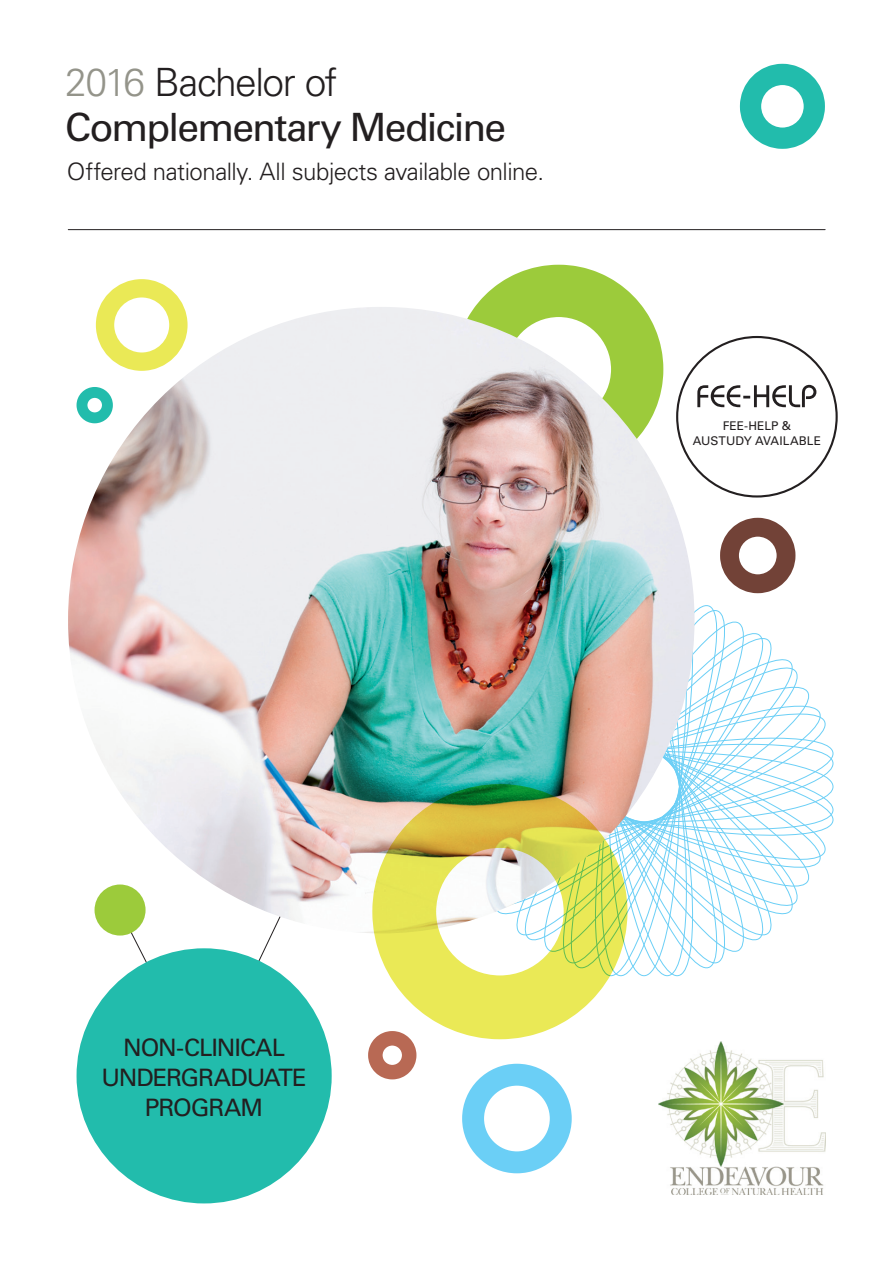
<style>
.page{position:relative;width:893px;height:1263px;background:#fff}
.page>*{position:absolute;margin:0;border:0;box-sizing:border-box;transform-origin:0 0}
.t1{font:39px/45px "Univers LT Std";letter-spacing:-.045em;color:#231f20}
.t2{font:300 24px "Univers LT Std";letter-spacing:-.02em;color:#231f20}
.t3{font:24px/30px "Univers LT Std";letter-spacing:-.045em;color:#231f20;text-align:center}
.t4{font:12px/15px "Univers LT Std";letter-spacing:.005em;color:#231f20;text-align:center}
.s1{font-weight:300;color:#94948a}
.s2{font-weight:300}
</style>
<div class="page">
<div style="left:96px;top:279px;width:92px;height:92px;border:18px solid #eae956;border-radius:50%"></div>
<div style="left:454px;top:265px;width:209px;height:209px;border:52px solid #9ccb3b;border-radius:50%"></div>
<svg style="left:455px;top:918px;width:106px;height:56px"></svg>
<svg style="left:486px;top:659px;width:316px;height:268px"></svg>
<svg style="left:785px;top:704px;width:49px;height:165px"></svg>
<svg style="left:561px;top:597px;width:166px;height:380px"></svg>
<svg style="left:503px;top:630px;width:282px;height:314px"></svg>
<img style="left:68px;top:307px;width:626px;height:626px;border-radius:313px">
<div style="left:720px;top:518px;width:75px;height:75px;border:19px solid #724237;border-radius:50%"></div>
<div style="left:77px;top:948px;width:255px;height:255px;background:#22bcac;border-radius:50%"></div>
<div style="left:77px;top:387px;width:36px;height:36px;border:11px solid #22bcac;border-radius:50%"></div>
<div style="left:368px;top:1031px;width:48px;height:48px;border:15px solid #b86954;border-radius:50%"></div>
<img style="left:658px;top:1042px;width:167px;height:153px">
<div style="left:740px;top:64px;width:85px;height:85px;border:21px solid #22bcac;border-radius:50%"></div>
<div style="left:372px;top:784px;width:255px;height:255px;border:64px solid #eae956;border-radius:50%"></div>
<div style="left:95px;top:884px;width:51px;height:51px;background:#9ccb3b;border-radius:50%"></div>
<hr style="left:68px;top:229px;width:757px;height:1px;background:#231f20">
<div style="left:462px;top:1064px;width:110px;height:109px;border:22px solid #6bcff6;border-radius:50%"></div>
<svg style="left:697px;top:385px;width:119px;height:22px"></svg>
<h1 class="t1" style="left:65px;top:60px;width:443px"><span class="s1">2016</span> <span class="s2">Bachelor of<br></span>Complementary Medicine</h1>
<p class="t2" style="left:67px;top:157px;width:479px">Offered nationally. All subjects available online.</p>
<p class="t4" style="left:693px;top:418px;width:130px">FEE-HELP &amp;<br>AUSTUDY AVAILABLE</p>
<p class="t3" style="left:101px;top:1032px;width:207px">NON-CLINICAL<br>UNDERGRADUATE<br>PROGRAM</p>
</div>
